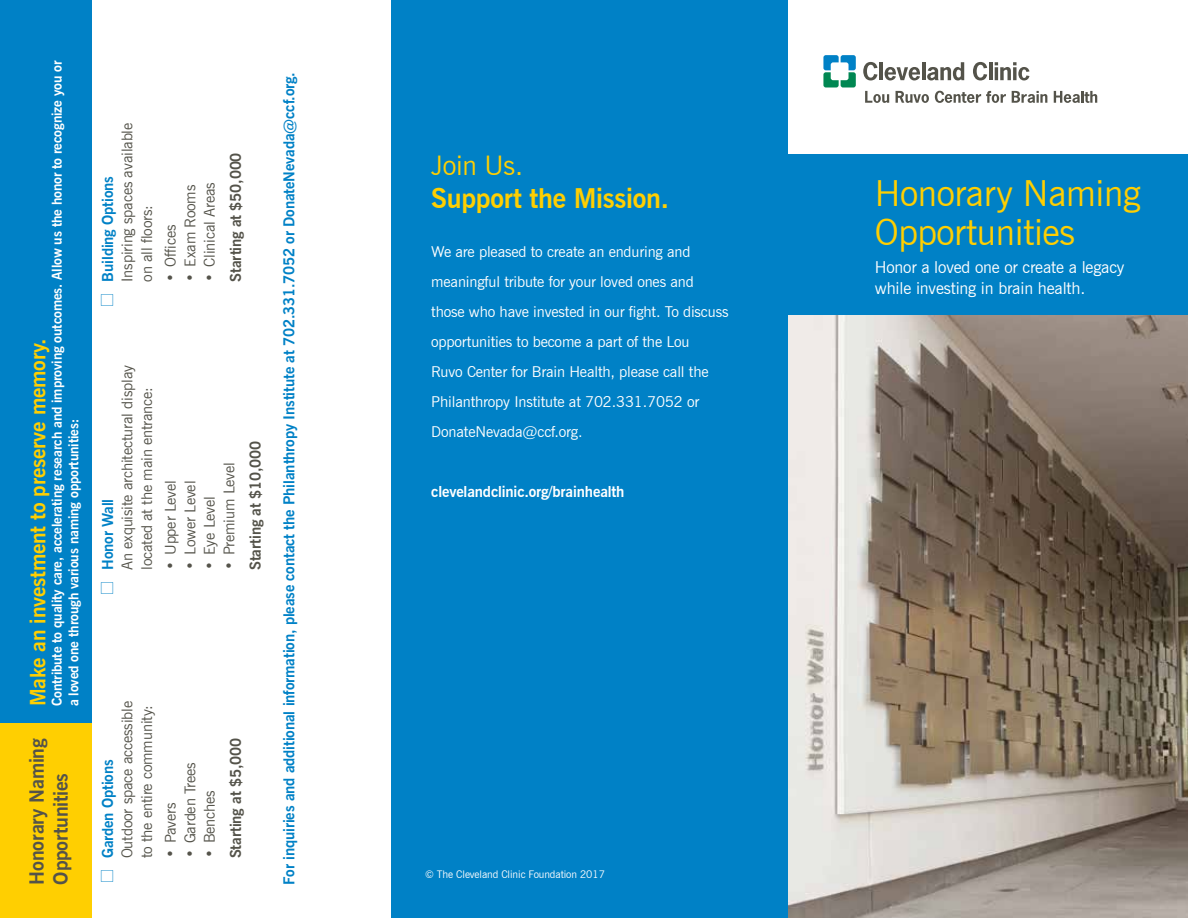
<style>
.page{position:relative;width:1188px;height:918px;background:#fff}
.page>*{position:absolute;margin:0;border:0;box-sizing:border-box;transform-origin:0 0}
.t1{font:36px/39px "News Gothic BT";letter-spacing:-.01em;color:#ffcf01}
.t2{font:700 27px "News Gothic BT";letter-spacing:-.01em;color:#ffcf01}
.t3{font:27px "News Gothic BT";letter-spacing:-.01em;color:#ffcf01}
.t4{font:700 21px "News Gothic BT";letter-spacing:-.01em;color:#ffcf01}
.t5{font:700 19.5px/24px "News Gothic BT";letter-spacing:-.01em;color:#54534a}
.t6{font:16.5px/21px "News Gothic BT";letter-spacing:-.01em;color:#fff}
.t7{font:15px/19.5px "News Gothic BT";letter-spacing:-.01em;color:#54534a}
.t8{font:15px/30px "News Gothic BT";letter-spacing:-.01em;color:#fff}
.t9{font:700 15px "News Gothic BT";letter-spacing:-.01em;color:#0081c6}
.t10{font:700 15px "News Gothic BT";letter-spacing:-.01em;color:#54534a}
.t11{font:700 15px "News Gothic BT";letter-spacing:-.01em;color:#fff}
.t12{font:700 13.5px/16.5px "News Gothic BT";letter-spacing:-.01em;color:#fff}
.t13{font:10.5px "News Gothic BT";letter-spacing:-.01em;color:#fff}
.s1{font-family:"Carta";color:#0081c6}
.s2{font-weight:700;color:#0081c6}
</style>
<div class="page">
<div style="left:392px;top:0;width:396px;height:918px;background:#0081c6"></div>
<img style="left:788px;top:315px;width:400px;height:603px">
<svg style="left:863px;top:62px;width:14px;height:18px"></svg>
<hr style="left:879px;top:62px;width:4px;height:18px;background:#54534a">
<svg style="left:885px;top:67px;width:35px;height:13px"></svg>
<hr style="left:922px;top:62px;width:3px;height:18px;background:#54534a">
<svg style="left:927px;top:62px;width:37px;height:18px"></svg>
<svg style="left:973px;top:62px;width:14px;height:18px"></svg>
<hr style="left:989px;top:62px;width:3px;height:18px;background:#54534a">
<svg style="left:995px;top:62px;width:34px;height:18px"></svg>
<svg style="left:823px;top:55px;width:33px;height:32px"></svg>
<svg style="left:865px;top:91px;width:24px;height:12px"></svg>
<svg style="left:896px;top:91px;width:33px;height:12px"></svg>
<svg style="left:935px;top:91px;width:71px;height:12px"></svg>
<svg style="left:1012px;top:91px;width:35px;height:12px"></svg>
<svg style="left:1054px;top:91px;width:43px;height:12px"></svg>
<div style="left:781px;top:154px;width:407px;height:161px;background:#0081c6"></div>
<div style="left:0;top:0;width:92px;height:918px;background:#0081c6"></div>
<div style="left:0;top:724px;width:92px;height:194px;background:#ffcf01"></div>
<p class="t12" style="left:49px;top:706px;width:647px;rotate:-90deg">Contribute to quality care, accelerating research and improving outcomes. Allow us the honor to recognize you or a loved one through various naming opportunities:</p>
<h3 class="t5" style="left:25px;top:885px;width:148px;rotate:-90deg">Honorary Naming<br>Opportunities</h3>
<h3 class="t4" style="left:25px;top:706px;width:369px;rotate:-90deg">Make an investment to preserve memory.</h3>
<p class="t7" style="left:98px;top:282px;width:160px;text-indent:-24px;rotate:-90deg"><span class="s1">l</span> <span class="s2">Building Options<br></span>Inspiring spaces available on all floors:</p>
<p class="t7" style="left:161px;top:282px;width:58px;rotate:-90deg">• Offices</p>
<p class="t7" style="left:180px;top:282px;width:98px;rotate:-90deg">• Exam Rooms</p>
<p class="t7" style="left:200px;top:282px;width:101px;rotate:-90deg">• Clinical Areas</p>
<p class="t10" style="left:227px;top:282px;width:131px;rotate:-90deg">Starting at $50,000</p>
<p class="t7" style="left:98px;top:570px;width:206px;text-indent:-24px;rotate:-90deg"><span class="s1">l</span> <span class="s2">Honor Wall<br></span>An exquisite architectural display located at the main entrance:</p>
<p class="t7" style="left:161px;top:570px;width:91px;rotate:-90deg">• Upper Level</p>
<p class="t7" style="left:180px;top:570px;width:91px;rotate:-90deg">• Lower Level</p>
<p class="t7" style="left:219px;top:570px;width:109px;rotate:-90deg">• Premium Level</p>
<p class="t7" style="left:200px;top:570px;width:75px;rotate:-90deg">• Eye Level</p>
<p class="t10" style="left:246px;top:570px;width:131px;rotate:-90deg">Starting at $10,000</p>
<p class="t7" style="left:98px;top:858px;width:159px;text-indent:-24px;rotate:-90deg"><span class="s1">l</span> <span class="s2">Garden Options<br></span>Outdoor space accessible to the entire community:</p>
<p class="t7" style="left:161px;top:858px;width:57px;rotate:-90deg">• Pavers</p>
<p class="t7" style="left:180px;top:858px;width:98px;rotate:-90deg">• Garden Trees</p>
<p class="t7" style="left:200px;top:858px;width:69px;rotate:-90deg">• Benches</p>
<p class="t10" style="left:227px;top:858px;width:122px;rotate:-90deg">Starting at $5,000</p>
<p class="t9" style="left:280px;top:885px;width:814px;rotate:-90deg">For inquiries and additional information, please contact the Philanthropy Institute at 702.331.7052 or DonateNevada@ccf.org.</p>
<h2 class="t3" style="left:431px;top:149px;width:93px">Join Us.</h2>
<h2 class="t2" style="left:431px;top:182px;width:239px">Support the Mission.</h2>
<p class="t8" style="left:431px;top:237px;width:299px">We are pleased to create an enduring and meaningful tribute for your loved ones and those who have invested in our fight. To discuss opportunities to become a part of the Lou<br>Ruvo Center for Brain Health, please call the Philanthropy Institute at 702.331.7052 or DonateNevada@ccf.org.</p>
<p class="t11" style="left:431px;top:483px;width:195px">clevelandclinic.org/brainhealth</p>
<p class="t13" style="left:425px;top:868px;width:181px">© The Cleveland Clinic Foundation 2017</p>
<h1 class="t1" style="left:875px;top:173px;width:267px">Honorary Naming<br>Opportunities</h1>
<p class="t6" style="left:875px;top:256px;width:251px">Honor a loved one or create a legacy while investing in brain health.</p>
</div>
